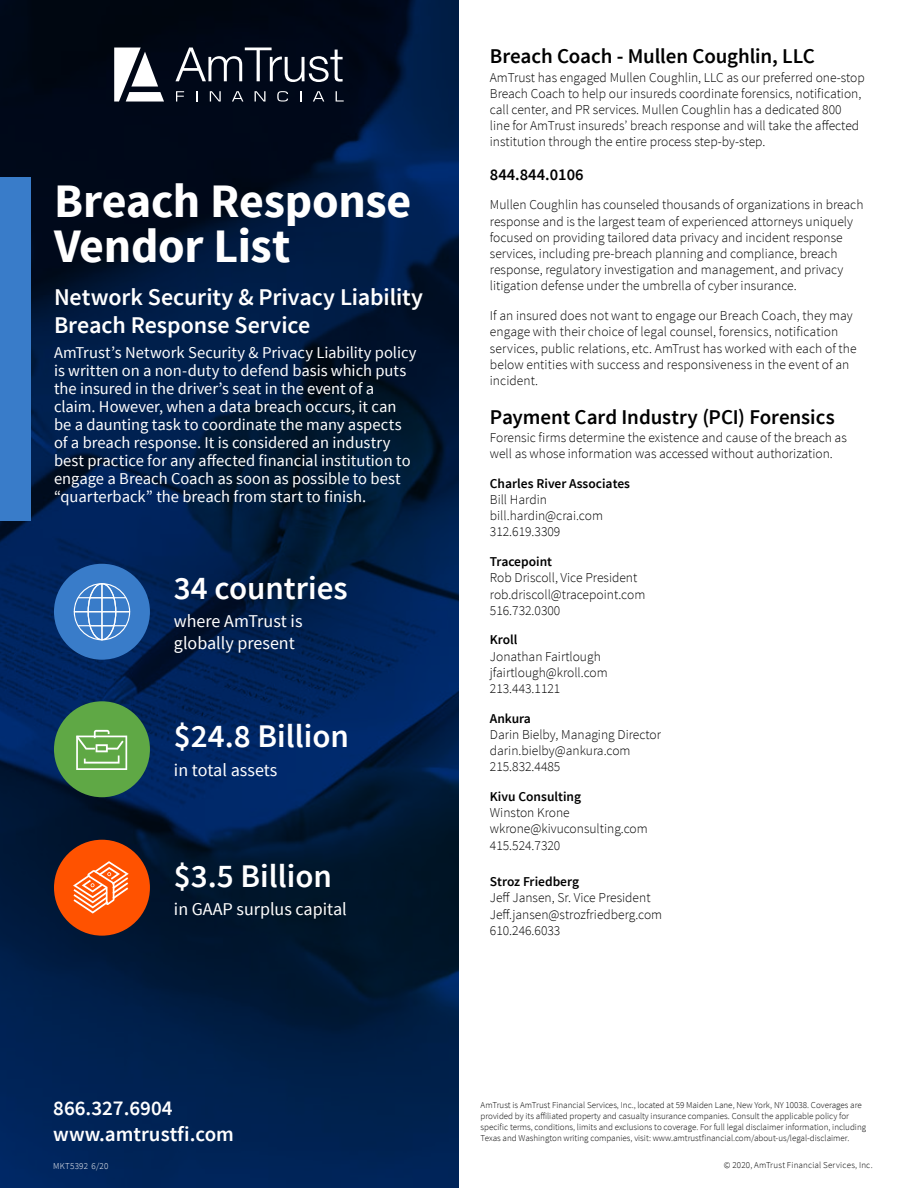
<style>
.page{position:relative;width:918px;height:1188px;background:#fff}
.page>*{position:absolute;margin:0;border:0;box-sizing:border-box;transform-origin:0 0}
.t1{font:700 48px/45px "Source Sans Pro";letter-spacing:-.005em;color:#fff}
.t2{font:600 33px "Source Sans Pro";color:#fff}
.t3{font:600 24px/28.8px "Source Sans Pro";letter-spacing:-.005em;color:#fff}
.t4{font:600 21px "Source Sans Pro";letter-spacing:-.005em;color:#000}
.t5{font:600 21px/25.5px "Source Sans Pro";color:#fff}
.t6{font:18px/21.6px "Source Sans Pro";color:#fff}
.t7{font:16.5px/18px "Source Sans Pro";color:#fff}
.t8{font:600 16.5px "Source Sans Pro";color:#000}
.t9{font:300 13.5px/16.2px "Source Sans Pro";color:#000}
.t10{font:600 13.5px "Source Sans Pro";color:#000}
.t11{font:300 9px/10.8px "Source Sans Pro";color:#000}
.t12{font:300 9px "Source Sans Pro";letter-spacing:.02em;color:#000}
.t13{font:300 9px "Source Sans Pro";letter-spacing:.02em;color:#fff}
</style>
<div class="page">
<img style="left:0;top:0;width:459px;height:1188px">
<svg style="left:175px;top:48px;width:168px;height:34px"></svg>
<svg style="left:176px;top:91px;width:8px;height:11px"></svg>
<svg style="left:196px;top:91px;width:2px;height:11px"></svg>
<svg style="left:210px;top:91px;width:11px;height:11px"></svg>
<svg style="left:232px;top:91px;width:11px;height:11px"></svg>
<svg style="left:255px;top:91px;width:10px;height:11px"></svg>
<svg style="left:277px;top:91px;width:11px;height:11px"></svg>
<svg style="left:313px;top:91px;width:11px;height:11px"></svg>
<svg style="left:336px;top:91px;width:8px;height:11px"></svg>
<svg style="left:114px;top:48px;width:50px;height:54px"></svg>
<div style="left:54px;top:564px;width:96px;height:96px;background:#397cc9;border-radius:50%"></div>
<div style="left:54px;top:840px;width:96px;height:96px;background:#ff5200;border-radius:50%"></div>
<svg style="left:73px;top:861px;width:56px;height:53px"></svg>
<div style="left:54px;top:701px;width:96px;height:96px;background:#5fa845;border-radius:50%"></div>
<svg style="left:76px;top:730px;width:51px;height:40px"></svg>
<div style="left:0;top:177px;width:30px;height:344px;background:#397cc9"></div>
<svg style="left:74px;top:583px;width:56px;height:57px"></svg>
<h1 class="t1" style="left:54px;top:181px;width:359px">Breach Response<br>Vendor List</h1>
<h3 class="t3" style="left:54px;top:283px;width:371px">Network Security &amp; Privacy Liability<br>Breach Response Service</h3>
<p class="t7" style="left:54px;top:344px;width:364px">AmTrust’s Network Security &amp; Privacy Liability policy is written on a non-duty to defend basis which puts the insured in the driver’s seat in the event of a claim. However, when a data breach occurs, it can be a daunting task to coordinate the many aspects of a breach response. It is considered an industry best practice for any affected financial institution to engage a Breach Coach as soon as possible to best “quarterback” the breach from start to finish.</p>
<h2 class="t2" style="left:174px;top:567px;width:175px">34 countries</h2>
<h3 class="t6" style="left:174px;top:611px;width:130px">where AmTrust is globally present</h3>
<h2 class="t2" style="left:174px;top:716px;width:177px">$24.8 Billion</h2>
<h3 class="t6" style="left:174px;top:759px;width:105px">in total assets</h3>
<h2 class="t2" style="left:174px;top:855px;width:160px">$3.5 Billion</h2>
<h3 class="t6" style="left:174px;top:899px;width:174px">in GAAP surplus capital</h3>
<h3 class="t4" style="left:490px;top:43px;width:326px">Breach Coach - Mullen Coughlin, LLC</h3>
<p class="t9" style="left:490px;top:69px;width:377px">AmTrust has engaged Mullen Coughlin, LLC as our preferred one-stop Breach Coach to help our insureds coordinate forensics, notification, call center, and PR services. Mullen Coughlin has a dedicated 800 line for AmTrust insureds’ breach response and will take the affected institution through the entire process step-by-step.</p>
<p class="t8" style="left:490px;top:164px;width:95px">844.844.0106</p>
<p class="t9" style="left:490px;top:197px;width:375px">Mullen Coughlin has counseled thousands of organizations in breach response and is the largest team of experienced attorneys uniquely focused on providing tailored data privacy and incident response services, including pre-breach planning and compliance, breach response, regulatory investigation and management, and privacy litigation defense under the umbrella of cyber insurance.</p>
<p class="t9" style="left:490px;top:308px;width:368px">If an insured does not want to engage our Breach Coach, they may engage with their choice of legal counsel, forensics, notification services, public relations, etc. AmTrust has worked with each of the below entities with success and responsiveness in the event of an incident.</p>
<h3 class="t4" style="left:490px;top:403px;width:346px">Payment Card Industry (PCI) Forensics</h3>
<p class="t9" style="left:490px;top:429px;width:358px">Forensic firms determine the existence and cause of the breach as well as whose information was accessed without authorization.</p>
<p class="t10" style="left:490px;top:475px;width:142px">Charles River Associates</p>
<p class="t9" style="left:490px;top:492px;width:115px">Bill Hardin bill.hardin@crai.com<br>312.619.3309</p>
<p class="t10" style="left:490px;top:553px;width:64px">Tracepoint</p>
<p class="t9" style="left:490px;top:570px;width:157px">Rob Driscoll, Vice President rob.driscoll@tracepoint.com<br>516.732.0300</p>
<p class="t10" style="left:490px;top:631px;width:29px">Kroll</p>
<p class="t9" style="left:490px;top:648px;width:119px">Jonathan Fairtlough jfairtlough@kroll.com<br>213.443.1121</p>
<p class="t10" style="left:490px;top:710px;width:43px">Ankura</p>
<p class="t9" style="left:490px;top:726px;width:173px">Darin Bielby, Managing Director darin.bielby@ankura.com<br>215.832.4485</p>
<p class="t10" style="left:490px;top:788px;width:93px">Kivu Consulting</p>
<p class="t9" style="left:490px;top:805px;width:159px">Winston Krone wkrone@kivuconsulting.com<br>415.524.7320</p>
<p class="t10" style="left:490px;top:873px;width:91px">Stroz Friedberg</p>
<p class="t9" style="left:490px;top:890px;width:174px">Jeff Jansen, Sr. Vice President<br>Jeff.jansen@strozfriedberg.com<br>610.246.6033</p>
<h3 class="t5" style="left:53px;top:1096px;width:182px">866.327.6904 www.amtrustfi.com</h3>
<p class="t13" style="left:53px;top:1160px;width:57px">MKT5392 6/20</p>
<p class="t11" style="left:481px;top:1100px;width:387px">AmTrust is AmTrust Financial Services, Inc., located at 59 Maiden Lane, New York, NY 10038. Coverages are provided by its affiliated property and casualty insurance companies. Consult the applicable policy for specific terms, conditions, limits and exclusions to coverage. For full legal disclaimer information, including Texas and Washington writing companies, visit: www.amtrustfinancial.com/about-us/legal-disclaimer.</p>
<p class="t12" style="left:724px;top:1159px;width:150px">© 2020, AmTrust Financial Services, Inc.</p>
</div>
